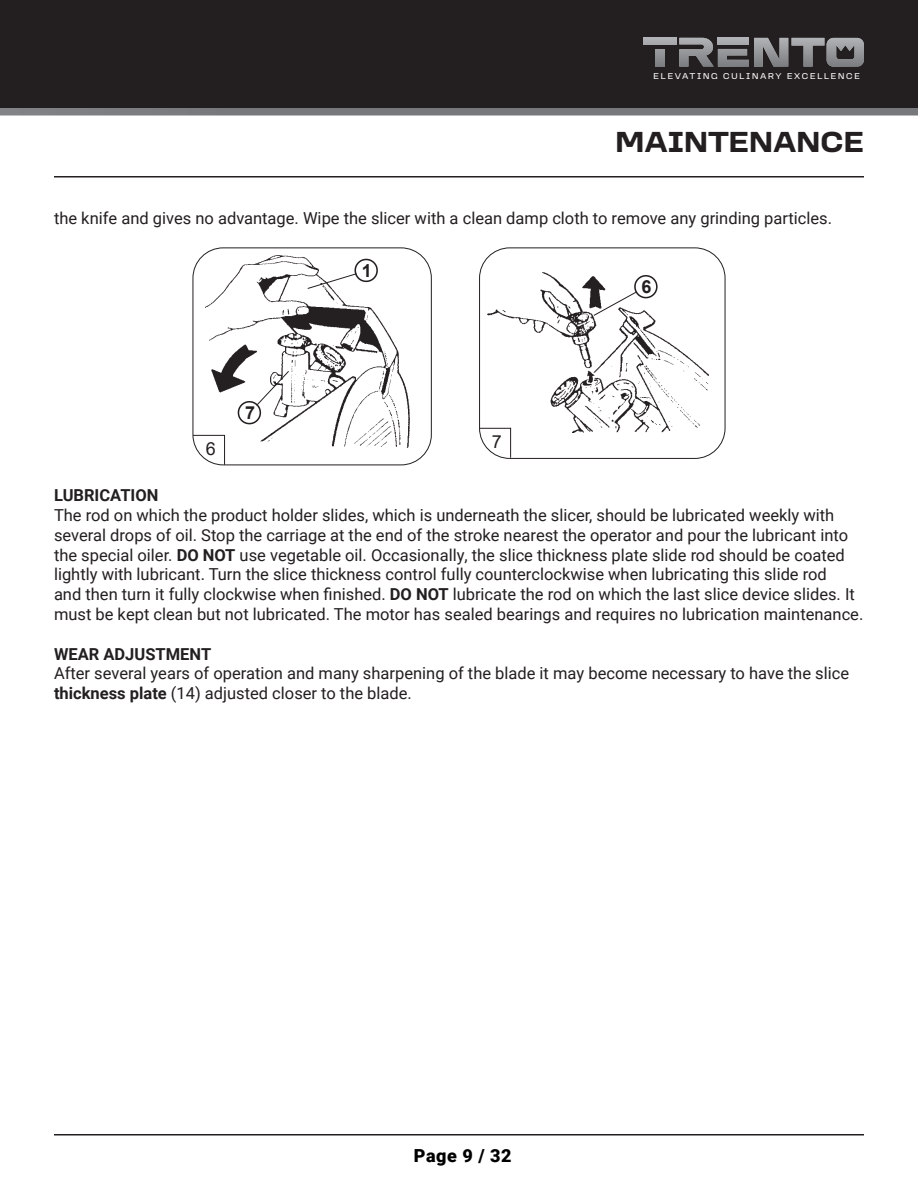
<style>
.page{position:relative;width:918px;height:1188px;background:#fff}
.page>*{position:absolute;margin:0;border:0;box-sizing:border-box;transform-origin:0 0}
.t1{font:700 30px "Loos Wide";color:#231f20}
.t2{font:900 18px "Roboto";letter-spacing:.03em;color:#000}
.t3{font:700 18px "Arial";color:#241f21}
.t4{font:18px "Arial";color:#241f21}
.t5{font:16.5px/19.8px "Roboto";color:#231f20}
.t6{font:700 16.5px "Roboto";color:#231f20}
.t7{font:8.7px "Loos Wide";letter-spacing:.2em;color:#fff}
.s1{font-weight:700}
</style>
<div class="page">
<div style="left:0;top:0;width:918px;height:108px;background:#231f20"></div>
<div style="left:643px;top:38px;width:33px;height:6px;background:#acadb1"></div>
<svg style="left:655px;top:49px;width:9px;height:18px"></svg>
<svg style="left:679px;top:38px;width:185px;height:29px"></svg>
<div style="left:0;top:108px;width:918px;height:8px;background:#77787b"></div>
<hr style="left:54px;top:1134px;width:810px;height:2px;background:#231f20">
<hr style="left:54px;top:176px;width:810px;height:2px;background:#231f20">
<img style="left:206px;top:256px;width:204px;height:192px">
<svg style="left:237px;top:370px;width:53px;height:55px"></svg>
<svg style="left:307px;top:258px;width:72px;height:31px"></svg>
<hr style="left:224px;top:435px;width:1px;height:30px;background:#241f21">
<hr style="left:193px;top:435px;width:32px;height:1px;background:#241f21">
<div style="left:193px;top:248px;width:239px;height:217px;border:1px solid #231f20;border-radius:30px"></div>
<img style="left:488px;top:272px;width:221px;height:160px">
<svg style="left:593px;top:274px;width:65px;height:42px"></svg>
<hr style="left:510px;top:428px;width:1px;height:30px;background:#241f21">
<hr style="left:479px;top:428px;width:32px;height:1px;background:#241f21">
<div style="left:479px;top:248px;width:246px;height:211px;border:1px solid #231f20;border-radius:30px"></div>
<p class="t7" style="left:654px;top:70px;width:208px">ELEVATING CULINARY EXCELLENCE</p>
<p class="t1" style="left:616px;top:120px;width:250px">MAINTENANCE</p>
<p class="t5" style="left:54px;top:208px;width:780px">the knife and gives no advantage. Wipe the slicer with a clean damp cloth to remove any grinding particles.</p>
<p class="t4" style="left:206px;top:437px;width:11px">6</p>
<p class="t3" style="left:245px;top:400px;width:11px">7</p>
<p class="t3" style="left:362px;top:258px;width:11px">1</p>
<p class="t4" style="left:492px;top:430px;width:11px">7</p>
<p class="t3" style="left:642px;top:274px;width:11px">6</p>
<p class="t6" style="left:54px;top:484px;width:106px">LUBRICATION</p>
<p class="t5" style="left:54px;top:505px;width:811px">The rod on which the product holder slides, which is underneath the slicer, should be lubricated weekly with several drops of oil. Stop the carriage at the end of the stroke nearest the operator and pour the lubricant into the special oiler. <span class="s1">DO NOT</span> use vegetable oil. Occasionally, the slice thickness plate slide rod should be coated lightly with lubricant. Turn the slice thickness control fully counterclockwise when lubricating this slide rod<br>and then turn it fully clockwise when finished. <span class="s1">DO NOT</span> lubricate the rod on which the last slice device slides. It must be kept clean but not lubricated. The motor has sealed bearings and requires no lubrication maintenance.</p>
<p class="t6" style="left:54px;top:642px;width:159px">WEAR ADJUSTMENT</p>
<p class="t5" style="left:54px;top:663px;width:797px">After several years of operation and many sharpening of the blade it may become necessary to have the slice <span class="s1">thickness plate</span> (14) adjusted closer to the blade.</p>
<p class="t2" style="left:414px;top:1143px;width:99px">Page 9 / 32</p>
</div>
